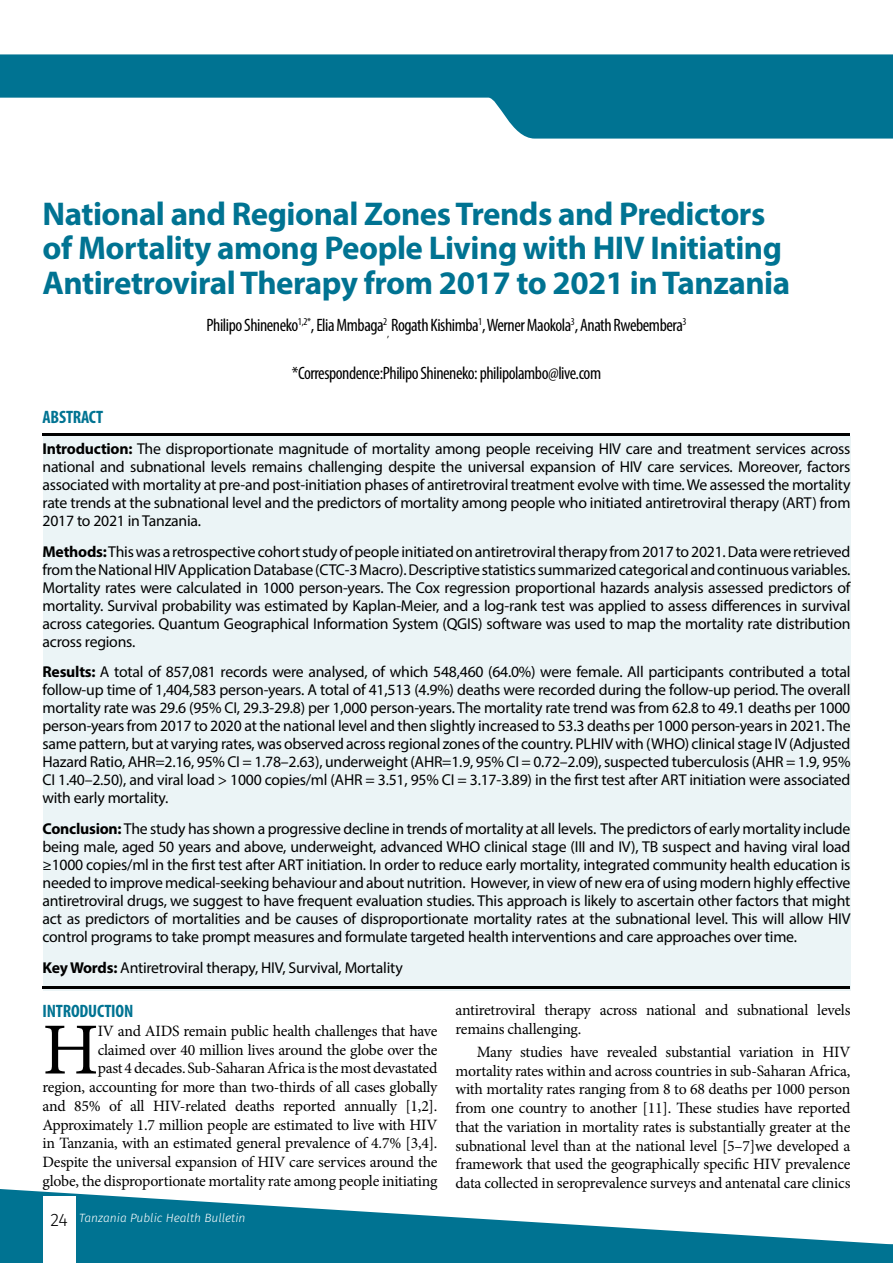
<style>
.page{position:relative;width:893px;height:1263px;background:#fff}
.page>*{position:absolute;margin:0;border:0;box-sizing:border-box;transform-origin:0 0}
.t1{font:73.5px "Minion Pro";color:#000}
.t2{font:700 33px/34.5px "Myriad Pro";letter-spacing:-.015em;color:#007392}
.t3{font:condensed 18px "Myriad Pro";letter-spacing:-.025em;color:#000}
.t4{font:700 condensed 18px "Myriad Pro";letter-spacing:-.01em;color:#007392}
.t5{font:15.75px/18px "Myriad Pro";letter-spacing:-.015em;color:#000;text-align:justify}
.t6{font:15.75px/18.8px "Minion Pro";letter-spacing:-.015em;color:#000;text-align:right}
.t7{font:italic 300 12px "Fira Sans";color:#fff}
.s1{font-weight:700}
.s2{font-style:normal;font-size:18px;color:#000}
</style>
<div class="page">
<svg style="left:0;top:1189px;width:880px;height:74px;fill:#007392"></svg>
<svg style="left:880px;top:1243px;width:13px;height:20px"></svg>
<div style="left:43px;top:1196px;width:32px;height:67px;background:#fff"></div>
<svg style="left:0;top:54px;width:893px;height:85px;fill:#007392"></svg>
<div style="left:43px;top:436px;width:807px;height:555px;background:#ebf4f6"></div>
<hr style="left:43px;top:986px;width:807px;height:3px;background:#000">
<hr style="left:43px;top:433px;width:807px;height:3px;background:#000">
<h2 class="t2" style="left:43px;top:195px;width:749px">National and Regional Zones Trends and Predictors of Mortality among People Living with HIV Initiating<br>Antiretroviral Therapy from 2017 to 2021 in Tanzania</h2>
<p class="t3" style="left:206px;top:315px;width:482px">Philipo Shineneko<sup>1,2*</sup>, Elia Mmbaga<sup>2</sup><sub>,</sub> Rogath Kishimba<sup>1</sup>, Werner Maokola<sup>3</sup>, Anath Rwebembera<sup>3</sup></p>
<p class="t3" style="left:292px;top:362px;width:311px">*Correspondence:Philipo Shineneko: philipolambo@live.com</p>
<p class="t4" style="left:43px;top:406px;width:62px">ABSTRACT</p>
<p class="t5" style="left:43px;top:439px;width:809px"><span class="s1">Introduction:</span> The disproportionate magnitude of mortality among people receiving HIV care and treatment services across national and subnational levels remains challenging despite the universal expansion of HIV care services. Moreover, factors associated with mortality at pre-and post-initiation phases of antiretroviral treatment evolve with time. We assessed the mortality rate trends at the subnational level and the predictors of mortality among people who initiated antiretroviral therapy (ART) from 2017 to 2021 in Tanzania.</p>
<p class="t5" style="left:43px;top:542px;width:809px"><span class="s1">Methods:</span> This was a retrospective cohort study of people initiated on antiretroviral therapy from 2017 to 2021. Data were retrieved from the National HIV Application Database (CTC-3 Macro). Descriptive statistics summarized categorical and continuous variables.<br>Mortality rates were calculated in 1000 person-years. The Cox regression proportional hazards analysis assessed predictors of mortality. Survival probability was estimated by Kaplan-Meier, and a log-rank test was applied to assess differences in survival across categories. Quantum Geographical Information System (QGIS) software was used to map the mortality rate distribution across regions.</p>
<p class="t5" style="left:43px;top:663px;width:809px"><span class="s1">Results:</span> A total of 857,081 records were analysed, of which 548,460 (64.0%) were female. All participants contributed a total follow-up time of 1,404,583 person-years. A total of 41,513 (4.9%) deaths were recorded during the follow-up period. The overall mortality rate was 29.6 (95% CI, 29.3-29.8) per 1,000 person-years. The mortality rate trend was from 62.8 to 49.1 deaths per 1000 person-years from 2017 to 2020 at the national level and then slightly increased to 53.3 deaths per 1000 person-years in 2021. The same pattern, but at varying rates, was observed across regional zones of the country. PLHIV with (WHO) clinical stage IV (Adjusted Hazard Ratio, AHR=2.16, 95% CI = 1.78–2.63), underweight (AHR=1.9, 95% CI = 0.72–2.09), suspected tuberculosis (AHR = 1.9, 95% CI 1.40–2.50), and viral load &gt; 1000 copies/ml (AHR = 3.51, 95% CI = 3.17-3.89) in the first test after ART initiation were associated with early mortality.</p>
<p class="t5" style="left:43px;top:820px;width:809px"><span class="s1">Conclusion:</span> The study has shown a progressive decline in trends of mortality at all levels. The predictors of early mortality include being male, aged 50 years and above, underweight, advanced WHO clinical stage (III and IV), TB suspect and having viral load ≥1000 copies/ml in the first test after ART initiation. In order to reduce early mortality, integrated community health education is needed to improve medical-seeking behaviour and about nutrition. However, in view of new era of using modern highly effective antiretroviral drugs, we suggest to have frequent evaluation studies. This approach is likely to ascertain other factors that might act as predictors of mortalities and be causes of disproportionate mortality rates at the subnational level. This will allow HIV control programs to take prompt measures and formulate targeted health interventions and care approaches over time.</p>
<p class="t5" style="left:43px;top:958px;width:362px"><span class="s1">Key Words:</span> Antiretroviral therapy, HIV, Survival, Mortality</p>
<p class="t4" style="left:43px;top:1000px;width:92px">INTRODUCTION</p>
<h1 class="t1" style="left:43px;top:1001px;width:58px">H</h1>
<p class="t6" style="left:43px;top:1022px;width:396px">IV and AIDS remain public health challenges that have<br>claimed over 40 million lives around the globe over the<br>past 4 decades. Sub-Saharan Africa is the most devastated<br>region, accounting for more than two-thirds of all cases globally and 85% of all HIV-related deaths reported annually [1,2].<br>Approximately 1.7 million people are estimated to live with HIV in Tanzania, with an estimated general prevalence of 4.7% [3,4].<br>Despite the universal expansion of HIV care services around the globe, the disproportionate mortality rate among people initiating</p>
<p class="t7" style="left:50px;top:1209px;width:197px"><span class="s2">24</span> Tanzania Public Health Bulletin</p>
<p class="t6" style="left:455px;top:1001px;width:396px;text-align:left">antiretroviral therapy across national and subnational levels remains challenging.</p>
<p class="t6" style="left:455px;top:1042px;width:396px;text-align:justify;text-indent:21px">Many studies have revealed substantial variation in HIV mortality rates within and across countries in sub-Saharan Africa, with mortality rates ranging from 8 to 68 deaths per 1000 person from one country to another [11]. These studies have reported that the variation in mortality rates is substantially greater at the subnational level than at the national level [5–7]we developed a framework that used the geographically specific HIV prevalence data collected in seroprevalence surveys and antenatal care clinics</p>
</div>
